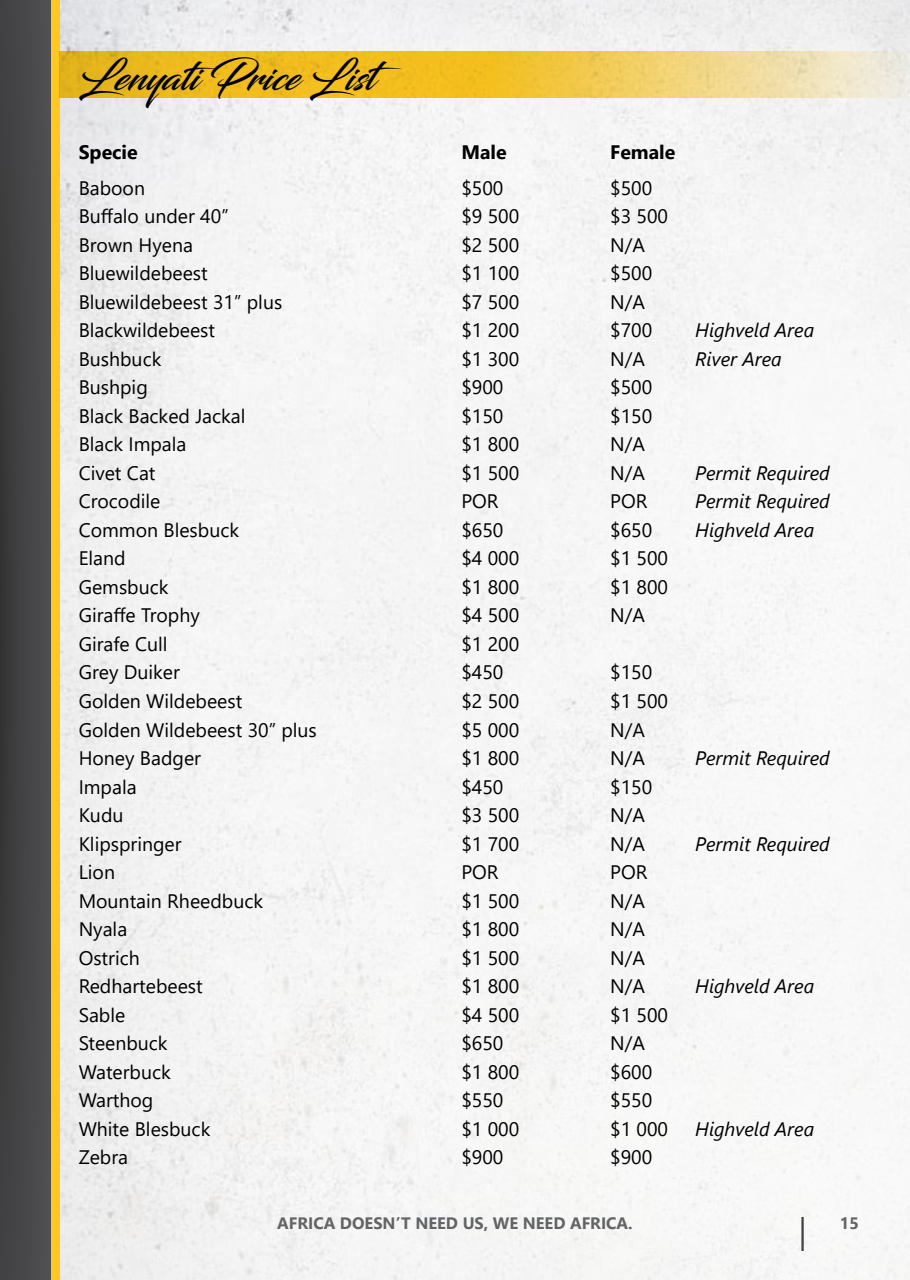
<style>
.page{position:relative;width:910px;height:1280px;background:#fff}
.page>*{position:absolute;margin:0;border:0;box-sizing:border-box;transform-origin:0 0}
.t1{font:39px "Blacksword";color:#000}
.t2{font:19.5px "Segoe UI";color:#000}
.t3{font:italic 19.5px "Segoe UI";color:#000}
.t4{font:700 19.5px "Segoe UI";color:#000}
.t5{font:700 16.5px "Segoe UI";color:#636466}
</style>
<div class="page">
<div style="left:0;top:0;width:51px;height:1280px;background:linear-gradient(to right,#3a393b,#4f5052)"></div>
<div style="left:51px;top:0;width:9px;height:1280px;background:#ffc820"></div>
<hr style="left:801px;top:1217px;width:3px;height:34px;background:#414042">
<svg style="left:60px;top:51px;width:850px;height:47px;background:#efc850"></svg>
<h1 class="t1" style="left:79px;top:53px;width:325px">Lenyati Price List</h1>
<p class="t4" style="left:79px;top:133px;width:61px">Specie</p>
<p class="t4" style="left:461px;top:133px;width:47px">Male</p>
<p class="t4" style="left:610px;top:133px;width:67px">Female</p>
<p class="t2" style="left:79px;top:169px;width:68px">Baboon</p>
<p class="t2" style="left:461px;top:169px;width:44px">$500</p>
<p class="t2" style="left:610px;top:169px;width:44px">$500</p>
<p class="t2" style="left:79px;top:198px;width:152px">Buffalo under 40”</p>
<p class="t2" style="left:461px;top:198px;width:59px">$9 500</p>
<p class="t2" style="left:610px;top:198px;width:59px">$3 500</p>
<p class="t2" style="left:79px;top:226px;width:116px">Brown Hyena</p>
<p class="t2" style="left:461px;top:226px;width:59px">$2 500</p>
<p class="t2" style="left:610px;top:226px;width:36px">N/A</p>
<p class="t2" style="left:79px;top:255px;width:131px">Bluewildebeest</p>
<p class="t2" style="left:461px;top:255px;width:59px">$1 100</p>
<p class="t2" style="left:610px;top:255px;width:44px">$500</p>
<p class="t2" style="left:79px;top:283px;width:205px">Bluewildebeest 31” plus</p>
<p class="t2" style="left:461px;top:283px;width:59px">$7 500</p>
<p class="t2" style="left:610px;top:283px;width:36px">N/A</p>
<p class="t2" style="left:79px;top:312px;width:138px">Blackwildebeest</p>
<p class="t2" style="left:461px;top:312px;width:59px">$1 200</p>
<p class="t2" style="left:610px;top:312px;width:44px">$700</p>
<p class="t3" style="left:695px;top:312px;width:121px">Highveld Area</p>
<p class="t2" style="left:79px;top:341px;width:84px">Bushbuck</p>
<p class="t2" style="left:461px;top:341px;width:59px">$1 300</p>
<p class="t2" style="left:610px;top:341px;width:36px">N/A</p>
<p class="t3" style="left:695px;top:341px;width:88px">River Area</p>
<p class="t2" style="left:79px;top:369px;width:71px">Bushpig</p>
<p class="t2" style="left:461px;top:369px;width:44px">$900</p>
<p class="t2" style="left:610px;top:369px;width:44px">$500</p>
<p class="t2" style="left:79px;top:398px;width:168px">Black Backed Jackal</p>
<p class="t2" style="left:461px;top:398px;width:44px">$150</p>
<p class="t2" style="left:610px;top:398px;width:44px">$150</p>
<p class="t2" style="left:79px;top:426px;width:109px">Black Impala</p>
<p class="t2" style="left:461px;top:426px;width:59px">$1 800</p>
<p class="t2" style="left:610px;top:426px;width:36px">N/A</p>
<p class="t2" style="left:79px;top:455px;width:78px">Civet Cat</p>
<p class="t2" style="left:461px;top:455px;width:59px">$1 500</p>
<p class="t2" style="left:610px;top:455px;width:36px">N/A</p>
<p class="t3" style="left:695px;top:455px;width:136px">Permit Required</p>
<p class="t2" style="left:79px;top:483px;width:83px">Crocodile</p>
<p class="t2" style="left:461px;top:483px;width:39px">POR</p>
<p class="t2" style="left:610px;top:483px;width:39px">POR</p>
<p class="t3" style="left:695px;top:483px;width:136px">Permit Required</p>
<p class="t2" style="left:79px;top:512px;width:162px">Common Blesbuck</p>
<p class="t2" style="left:461px;top:512px;width:44px">$650</p>
<p class="t2" style="left:610px;top:512px;width:44px">$650</p>
<p class="t3" style="left:695px;top:512px;width:121px">Highveld Area</p>
<p class="t2" style="left:79px;top:540px;width:49px">Eland</p>
<p class="t2" style="left:461px;top:540px;width:59px">$4 000</p>
<p class="t2" style="left:610px;top:540px;width:59px">$1 500</p>
<p class="t2" style="left:79px;top:569px;width:91px">Gemsbuck</p>
<p class="t2" style="left:461px;top:569px;width:59px">$1 800</p>
<p class="t2" style="left:610px;top:569px;width:59px">$1 800</p>
<p class="t2" style="left:79px;top:597px;width:123px">Giraffe Trophy</p>
<p class="t2" style="left:461px;top:597px;width:59px">$4 500</p>
<p class="t2" style="left:610px;top:597px;width:36px">N/A</p>
<p class="t2" style="left:79px;top:626px;width:90px">Girafe Cull</p>
<p class="t2" style="left:461px;top:626px;width:59px">$1 200</p>
<p class="t2" style="left:79px;top:654px;width:103px">Grey Duiker</p>
<p class="t2" style="left:461px;top:654px;width:44px">$450</p>
<p class="t2" style="left:610px;top:654px;width:44px">$150</p>
<p class="t2" style="left:79px;top:683px;width:165px">Golden Wildebeest</p>
<p class="t2" style="left:461px;top:683px;width:59px">$2 500</p>
<p class="t2" style="left:610px;top:683px;width:59px">$1 500</p>
<p class="t2" style="left:79px;top:711px;width:240px">Golden Wildebeest 30” plus</p>
<p class="t2" style="left:461px;top:711px;width:59px">$5 000</p>
<p class="t2" style="left:610px;top:711px;width:36px">N/A</p>
<p class="t2" style="left:79px;top:740px;width:124px">Honey Badger</p>
<p class="t2" style="left:461px;top:740px;width:59px">$1 800</p>
<p class="t2" style="left:610px;top:740px;width:36px">N/A</p>
<p class="t3" style="left:695px;top:740px;width:136px">Permit Required</p>
<p class="t2" style="left:79px;top:768px;width:60px">Impala</p>
<p class="t2" style="left:461px;top:768px;width:44px">$450</p>
<p class="t2" style="left:610px;top:768px;width:44px">$150</p>
<p class="t2" style="left:79px;top:797px;width:46px">Kudu</p>
<p class="t2" style="left:461px;top:797px;width:59px">$3 500</p>
<p class="t2" style="left:610px;top:797px;width:36px">N/A</p>
<p class="t2" style="left:79px;top:825px;width:104px">Klipspringer</p>
<p class="t2" style="left:461px;top:825px;width:59px">$1 700</p>
<p class="t2" style="left:610px;top:825px;width:36px">N/A</p>
<p class="t3" style="left:695px;top:825px;width:136px">Permit Required</p>
<p class="t2" style="left:79px;top:854px;width:38px">Lion</p>
<p class="t2" style="left:461px;top:854px;width:39px">POR</p>
<p class="t2" style="left:610px;top:854px;width:39px">POR</p>
<p class="t2" style="left:79px;top:882px;width:186px">Mountain Rheedbuck</p>
<p class="t2" style="left:461px;top:882px;width:59px">$1 500</p>
<p class="t2" style="left:610px;top:882px;width:36px">N/A</p>
<p class="t2" style="left:79px;top:911px;width:50px">Nyala</p>
<p class="t2" style="left:461px;top:911px;width:59px">$1 800</p>
<p class="t2" style="left:610px;top:911px;width:36px">N/A</p>
<p class="t2" style="left:79px;top:939px;width:63px">Ostrich</p>
<p class="t2" style="left:461px;top:939px;width:59px">$1 500</p>
<p class="t2" style="left:610px;top:939px;width:36px">N/A</p>
<p class="t2" style="left:79px;top:968px;width:126px">Redhartebeest</p>
<p class="t2" style="left:461px;top:968px;width:59px">$1 800</p>
<p class="t2" style="left:610px;top:968px;width:36px">N/A</p>
<p class="t3" style="left:695px;top:968px;width:121px">Highveld Area</p>
<p class="t2" style="left:79px;top:996px;width:48px">Sable</p>
<p class="t2" style="left:461px;top:996px;width:59px">$4 500</p>
<p class="t2" style="left:610px;top:996px;width:59px">$1 500</p>
<p class="t2" style="left:79px;top:1025px;width:90px">Steenbuck</p>
<p class="t2" style="left:461px;top:1025px;width:44px">$650</p>
<p class="t2" style="left:610px;top:1025px;width:36px">N/A</p>
<p class="t2" style="left:79px;top:1053px;width:94px">Waterbuck</p>
<p class="t2" style="left:461px;top:1053px;width:59px">$1 800</p>
<p class="t2" style="left:610px;top:1053px;width:44px">$600</p>
<p class="t2" style="left:79px;top:1082px;width:76px">Warthog</p>
<p class="t2" style="left:461px;top:1082px;width:44px">$550</p>
<p class="t2" style="left:610px;top:1082px;width:44px">$550</p>
<p class="t2" style="left:79px;top:1110px;width:133px">White Blesbuck</p>
<p class="t2" style="left:461px;top:1110px;width:59px">$1 000</p>
<p class="t2" style="left:610px;top:1110px;width:59px">$1 000</p>
<p class="t3" style="left:695px;top:1110px;width:121px">Highveld Area</p>
<p class="t2" style="left:79px;top:1139px;width:51px">Zebra</p>
<p class="t2" style="left:461px;top:1139px;width:44px">$900</p>
<p class="t2" style="left:610px;top:1139px;width:44px">$900</p>
<p class="t5" style="left:277px;top:1207px;width:357px">AFRICA DOESN’T NEED US, WE NEED AFRICA.</p>
<p class="t5" style="left:840px;top:1207px;width:20px">15</p>
</div>
